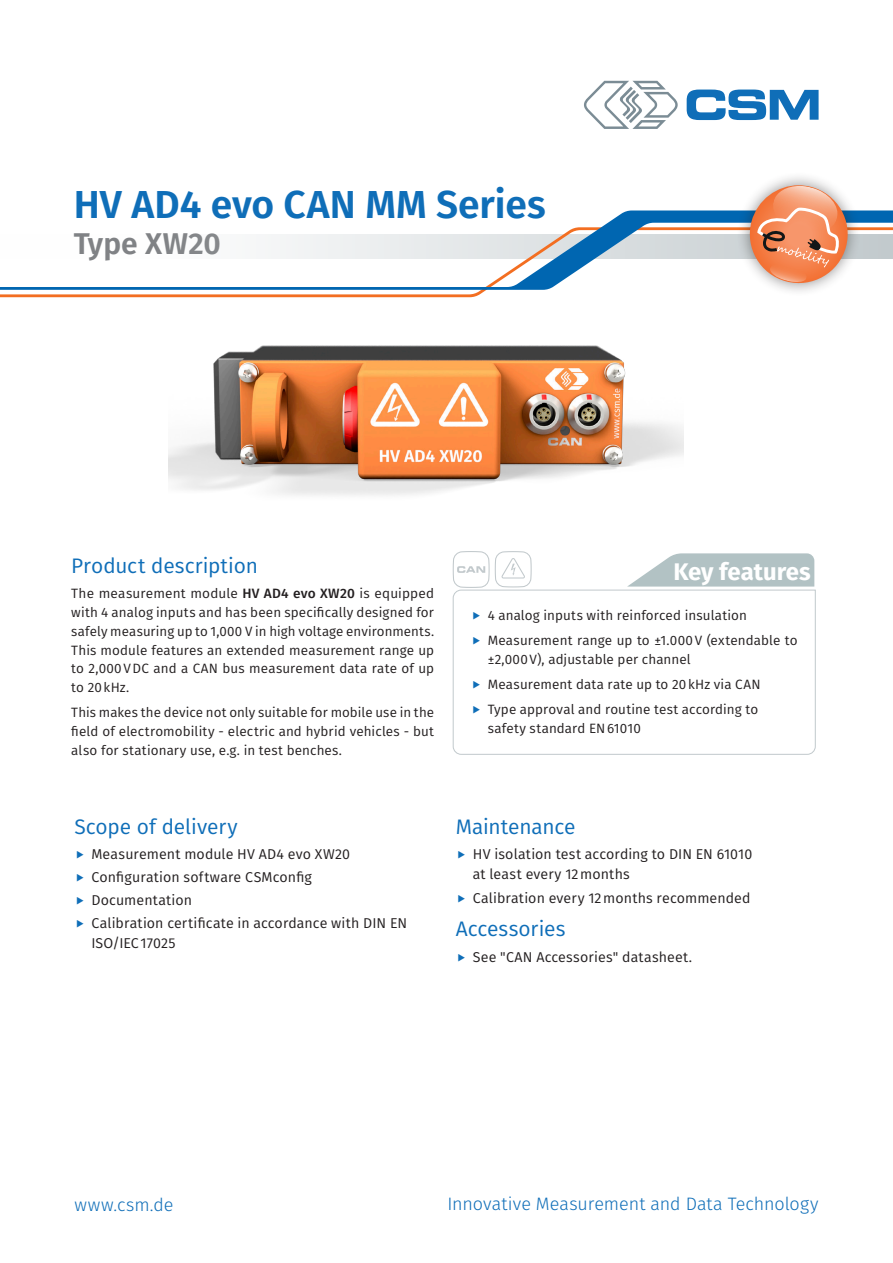
<style>
.page{position:relative;width:893px;height:1263px;background:#fff}
.page>*{position:absolute;margin:0;border:0;box-sizing:border-box;transform-origin:0 0}
.Titelseite_Produktname_1{font:600 39px "Fira Sans";color:#0f6eb8}
.Titelseite_Produktname_1-2{font:600 30px "Fira Sans";color:#808285}
.Highlights{font:700 24px "Fira Sans";letter-spacing:-.01em;color:#fff}
.t1{font:21px "Fira Sans";letter-spacing:-.005em;color:#0f6eb8}
.t2{font:300 18px "Fira Sans";color:#0f6eb8}
.t3{font:14.25px/19.5px "Fira Sans";letter-spacing:.01em;color:#231f20}
.Text{font:13.5px/18.8px "Fira Sans";letter-spacing:.01em;color:#231f20;text-align:justify}
.s1{font-weight:500}
</style>
<div class="page">
<img style="left:168px;top:297px;width:515px;height:198px">
<svg style="left:452px;top:589px;width:364px;height:166px"></svg>
<svg style="left:453px;top:551px;width:79px;height:37px"></svg>
<svg style="left:628px;top:553px;width:186px;height:33px;background:#bccacc"></svg>
<svg style="left:584px;top:81px;width:94px;height:48px"></svg>
<svg style="left:687px;top:90px;width:132px;height:30px"></svg>
<svg style="left:0;top:290px;width:486px;height:7px"></svg>
<svg style="left:0;top:210px;width:893px;height:80px"></svg>
<div style="left:736px;top:171px;width:126px;height:126px;background:#231f20;opacity:.5"></div>
<svg style="left:744px;top:185px;width:109px;height:103px"></svg>
<svg style="left:473px;top:612px;width:7px;height:8px"></svg>
<svg style="left:473px;top:637px;width:7px;height:8px"></svg>
<svg style="left:473px;top:681px;width:7px;height:8px"></svg>
<svg style="left:473px;top:706px;width:7px;height:8px"></svg>
<p class="Titelseite_Produktname_1" style="left:74px;top:173px;width:473px">HV AD4 evo CAN MM Series</p>
<p class="Titelseite_Produktname_1-2" style="left:74px;top:219px;width:149px">Type XW20</p>
<p class="t1" style="left:71px;top:550px;width:188px">Product description</p>
<p class="Text" style="left:71px;top:584px;width:364px">The measurement module <span class="s1">HV AD4 evo XW20</span> is equipped with 4 analog inputs and has been specifically designed for safely measuring up to 1,000 V in high voltage environments.<br>This module features an extended measurement range up to 2,000VDC and a CAN bus measurement data rate of up to 20kHz.</p>
<p class="Text" style="left:71px;top:703px;width:364px">This makes the device not only suitable for mobile use in the field of electromobility - electric and hybrid vehicles - but also for stationary use, e.g. in test benches.</p>
<p class="Highlights" style="left:673px;top:551px;width:139px">Key features</p>
<p class="Text" style="left:488px;top:606px;width:261px">4 analog inputs with reinforced insulation</p>
<p class="Text" style="left:488px;top:631px;width:312px">Measurement range up to ±1.000V (extendable to ±2,000V), adjustable per channel</p>
<p class="Text" style="left:488px;top:675px;width:274px">Measurement data rate up to 20kHz via CAN</p>
<p class="Text" style="left:488px;top:700px;width:272px">Type approval and routine test according to safety standard EN61010</p>
<p class="t1" style="left:74px;top:811px;width:165px">Scope of delivery</p>
<p class="t3" style="left:91px;top:844px;width:260px">Measurement module HV AD4 evo XW20</p>
<p class="t3" style="left:91px;top:867px;width:222px">Configuration software CSMconfig</p>
<p class="t3" style="left:91px;top:890px;width:102px">Documentation</p>
<p class="t3" style="left:91px;top:913px;width:317px">Calibration certificate in accordance with DIN EN<br>ISO/IEC17025</p>
<p class="t1" style="left:456px;top:811px;width:121px">Maintenance</p>
<p class="t3" style="left:473px;top:844px;width:281px">HV isolation test according to DIN EN 61010 at least every 12months</p>
<p class="t3" style="left:473px;top:888px;width:279px">Calibration every 12months recommended</p>
<p class="t1" style="left:456px;top:913px;width:111px">Accessories</p>
<p class="t3" style="left:473px;top:946px;width:221px">See "CAN Accessories" datasheet.</p>
<h3 class="t2" style="left:74px;top:1192px;width:101px">www.csm.de</h3>
<h3 class="t2" style="left:447px;top:1191px;width:373px">Innovative Measurement and Data Technology</h3>
</div>
